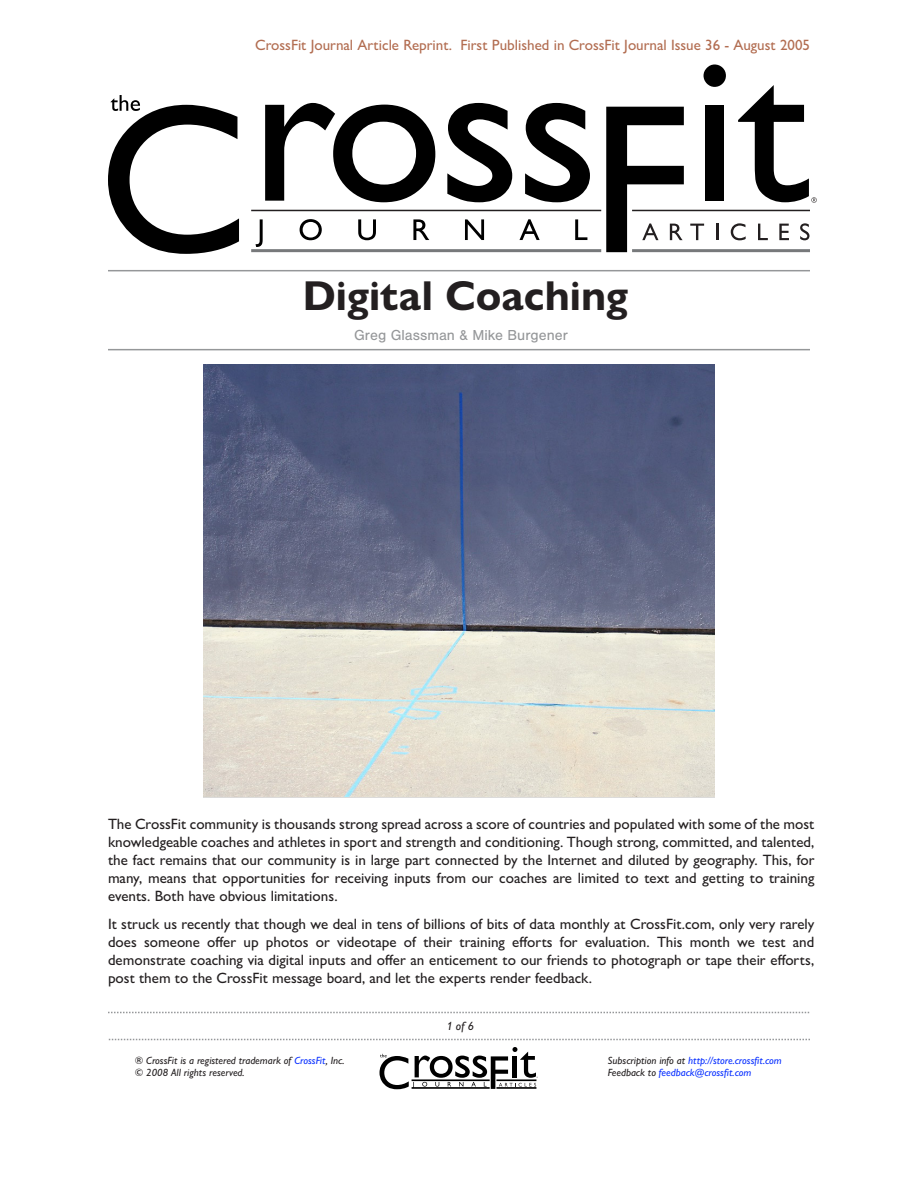
<style>
.page{position:relative;width:918px;height:1188px;background:#fff}
.page>*{position:absolute;margin:0;border:0;box-sizing:border-box;transform-origin:0 0}
.t1{font:700 42px "Gill Sans Nova";color:#231f20}
.t2{font:500 15px/18px "Gill Sans Nova";color:#231f20;text-align:justify}
.t3{font:500 15px "Gill Sans Nova";color:#b26d51}
.t4{font:15px "Nimbus San";color:#959799}
.t5{font:italic 500 12px "Gill Sans Nova";color:#231f20}
.t6{font:italic 500 10.5px/12.6px "Gill Sans Nova";color:#0a31ff}
.t7{font:italic 500 10.5px/12.6px "Gill Sans Nova";color:#231f20}
.s1{color:#0a31ff}
.s2{color:#231f20}
</style>
<div class="page">
<svg style="left:265px;top:103px;width:170px;height:99px"></svg>
<svg style="left:447px;top:103px;width:65px;height:99px"></svg>
<svg style="left:525px;top:103px;width:65px;height:99px"></svg>
<svg style="left:108px;top:95px;width:131px;height:159px"></svg>
<svg style="left:256px;top:219px;width:7px;height:28px"></svg>
<svg style="left:300px;top:219px;width:22px;height:21px"></svg>
<svg style="left:358px;top:219px;width:18px;height:21px"></svg>
<svg style="left:413px;top:219px;width:16px;height:21px"></svg>
<svg style="left:465px;top:219px;width:19px;height:21px"></svg>
<svg style="left:520px;top:219px;width:20px;height:21px"></svg>
<svg style="left:575px;top:219px;width:12px;height:21px"></svg>
<svg style="left:704px;top:64px;width:22px;height:23px"></svg>
<div style="left:705px;top:105px;width:19px;height:96px;background:#000"></div>
<svg style="left:606px;top:107px;width:78px;height:145px"></svg>
<svg style="left:690px;top:224px;width:14px;height:16px"></svg>
<svg style="left:716px;top:224px;width:2px;height:16px"></svg>
<svg style="left:731px;top:223px;width:15px;height:17px"></svg>
<svg style="left:758px;top:224px;width:10px;height:16px"></svg>
<svg style="left:779px;top:224px;width:10px;height:16px"></svg>
<svg style="left:800px;top:223px;width:9px;height:17px"></svg>
<svg style="left:738px;top:85px;width:79px;height:118px"></svg>
<hr style="left:251px;top:210px;width:350px;height:1px;background:#231f20">
<hr style="left:632px;top:210px;width:178px;height:1px;background:#231f20">
<hr style="left:251px;top:249px;width:350px;height:3px;background:#77797b">
<hr style="left:632px;top:249px;width:178px;height:3px;background:#77797b">
<svg style="left:380px;top:1047px;width:158px;height:42px"></svg>
<svg style="left:108px;top:1012px;width:702px;height:1px"></svg>
<svg style="left:108px;top:1039px;width:702px;height:1px"></svg>
<hr style="left:108px;top:270px;width:702px;height:1px;background:#959799">
<hr style="left:108px;top:349px;width:702px;height:1px;background:#959799">
<img style="left:204px;top:364px;width:510px;height:434px">
<p class="t3" style="left:255px;top:35px;width:556px">CrossFit Journal Article Reprint. First Published in CrossFit Journal Issue 36 - August 2005</p>
<h1 class="t1" style="left:303px;top:269px;width:327px">Digital Coaching</h1>
<p class="t4" style="left:354px;top:327px;width:215px">Greg Glassman &amp; Mike Burgener</p>
<p class="t2" style="left:108px;top:814px;width:708px">The CrossFit community is thousands strong spread across a score of countries and populated with some of the most knowledgeable coaches and athletes in sport and strength and conditioning. Though strong, committed, and talented, the fact remains that our community is in large part connected by the Internet and diluted by geography. This, for many, means that opportunities for receiving inputs from our coaches are limited to text and getting to training events. Both have obvious limitations.</p>
<p class="t2" style="left:108px;top:915px;width:708px">It struck us recently that though we deal in tens of billions of bits of data monthly at CrossFit.com, only very rarely does someone offer up photos or videotape of their training efforts for evaluation. This month we test and demonstrate coaching via digital inputs and offer an enticement to our friends to photograph or tape their efforts, post them to the CrossFit message board, and let the experts render feedback.</p>
<p class="t5" style="left:446px;top:1019px;width:29px">1 of 6</p>
<p class="t7" style="left:135px;top:1054px;width:211px">® CrossFit is a registered trademark of <span class="s1">CrossFit</span>, Inc. © 2008 All rights reserved.</p>
<p class="t6" style="left:608px;top:1054px;width:176px"><span class="s2">Subscription info at</span> http://store.crossfit.com<br><span class="s2">Feedback to</span> feedback@crossfit.com</p>
</div>
